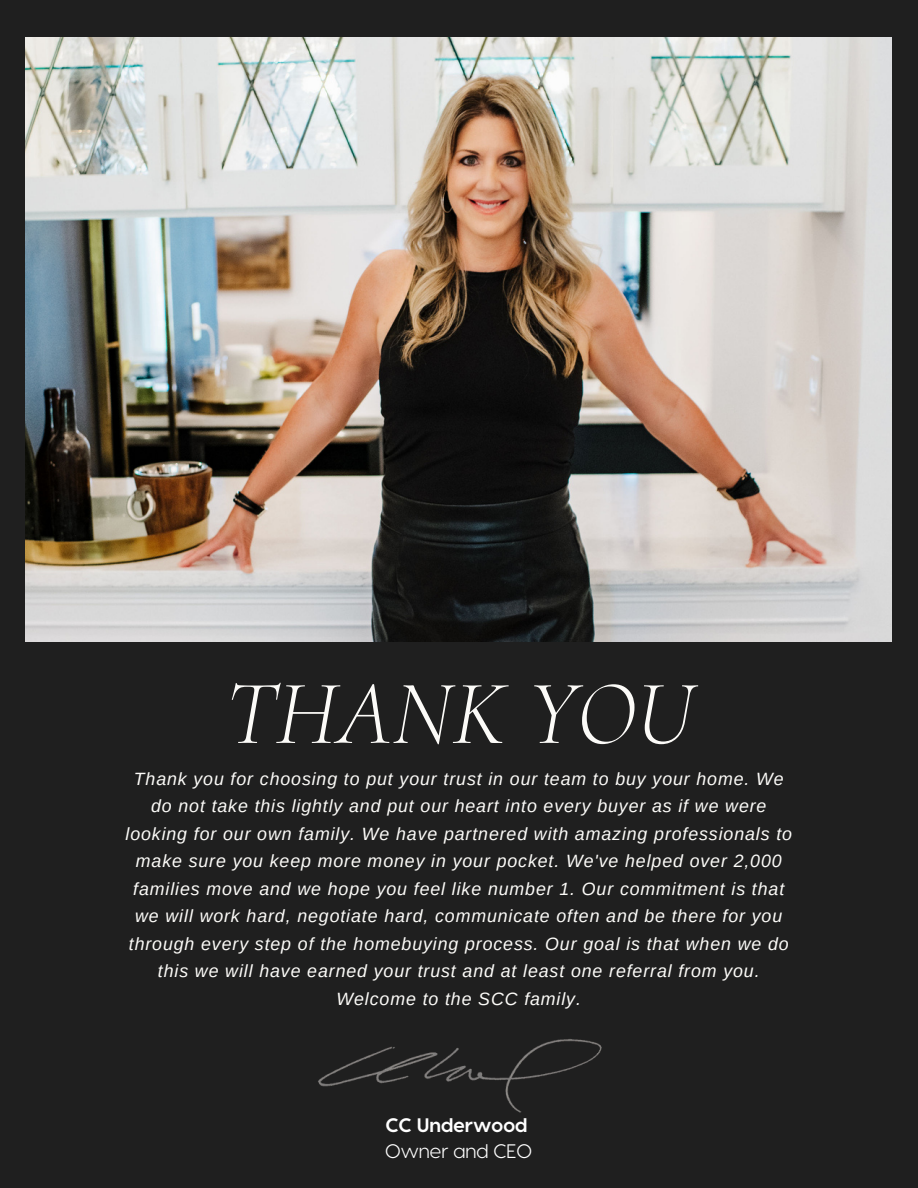
<style>
.page{position:relative;width:918px;height:1188px;background:#1f1f1f}
.page>*{position:absolute;margin:0;border:0;box-sizing:border-box;transform-origin:0 0}
.t1{font:italic 300 92.4px "Cormorant Garamond";color:#fcfbf8}
.t2{font:700 19.5px "Visby CF";color:#fff}
.t3{font:19.5px "Visby CF";color:#fff}
.t4{font:italic 17.85px/27.5px "Arimo";letter-spacing:.05em;color:#fcfbf8;text-align:center}
</style>
<div class="page">
<img style="left:26px;top:37px;width:866px;height:604px">
<img style="left:318px;top:1039px;width:284px;height:74px">
<h1 class="t1" style="left:225px;top:658px;width:470px">THANK YOU</h1>
<p class="t4" style="left:126px;top:765px;width:668px">Thank you for choosing to put your trust in our team to buy your home. We do not take this lightly and put our heart into every buyer as if we were looking for our own family. We have partnered with amazing professionals to make sure you keep more money in your pocket. We've helped over 2,000 families move and we hope you feel like number 1. Our commitment is that we will work hard, negotiate hard, communicate often and be there for you through every step of the homebuying process. Our goal is that when we do this we will have earned your trust and at least one referral from you.<br>Welcome to the SCC family.</p>
<p class="t2" style="left:385px;top:1112px;width:144px">CC Underwood</p>
<p class="t3" style="left:385px;top:1139px;width:149px">Owner and CEO</p>
</div>
